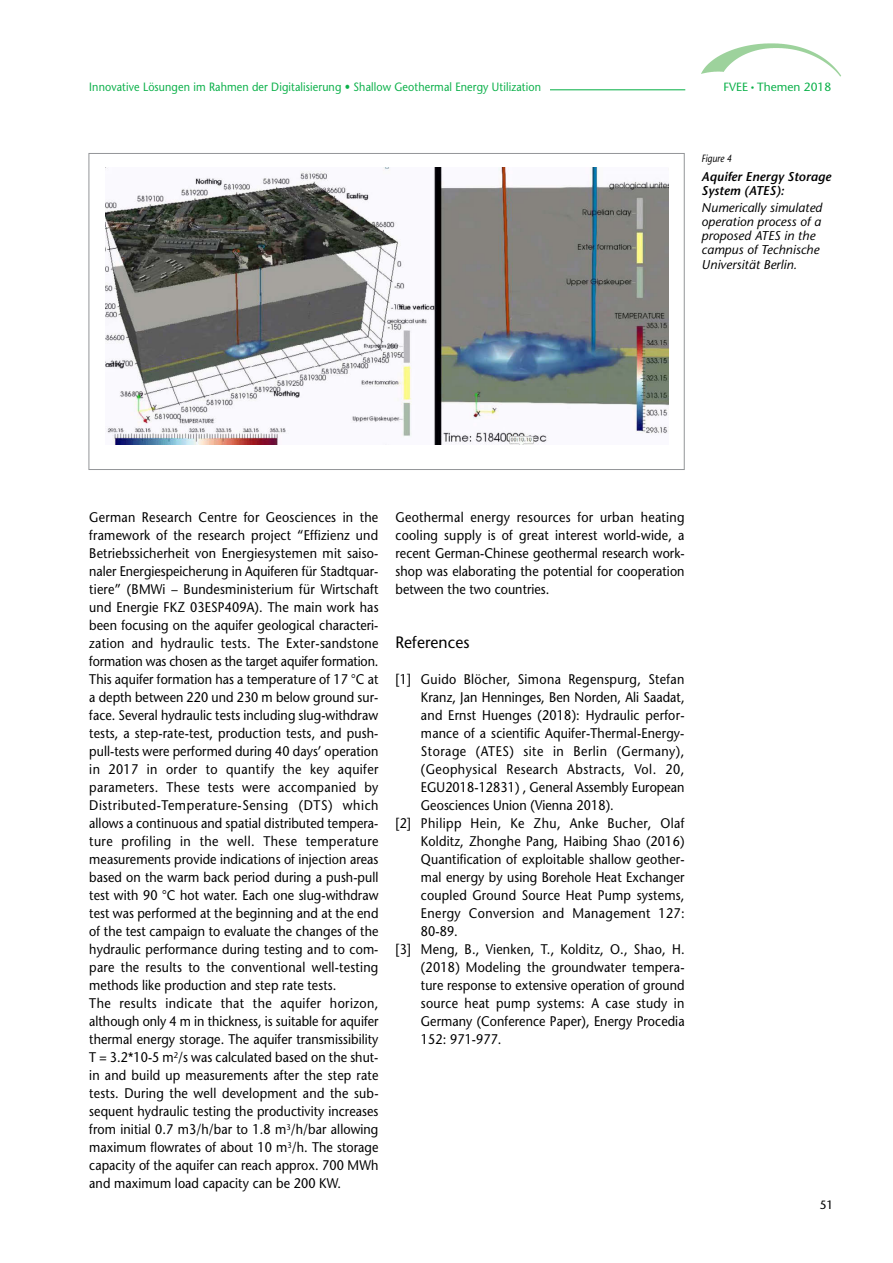
<style>
.page{position:relative;width:893px;height:1263px;background:#fff}
.page>*{position:absolute;margin:0;border:0;box-sizing:border-box;transform-origin:0 0}
.t1{font:16.5px "Stone Sans";letter-spacing:.005em;color:#000;scale:.95 1}
.t2{font:13.95px/18px "Stone Sans";letter-spacing:.005em;color:#000;scale:.9 1}
.t3{font:13.95px "Stone Sans";letter-spacing:.035em;color:#000;scale:.9 1}
.t4{font:13.95px "Stone Sans";letter-spacing:.025em;color:#000;scale:.9 1}
.t5{font:13.95px "Stone Sans";letter-spacing:.03em;color:#000;scale:.9 1}
.t6{font:italic 12.75px/14.2px "Stone Sans";letter-spacing:.005em;color:#000}
.t7{font:italic 600 12.75px/14.2px "Stone Sans";letter-spacing:.005em;color:#000}
.t8{font:12px "Stone Sans";letter-spacing:.01em;color:#0db14b;scale:.9 1}
.t9{font:12px "Stone Sans";color:#000}
.t10{font:11.85px "Stone Sans";color:#0db14b}
.t11{font:italic 10.5px "Stone Sans";letter-spacing:.005em;color:#000;scale:.85 1}
.s1{font-weight:700;font-size:6.9px}
</style>
<div class="page">
<img style="left:701px;top:43px;width:140px;height:34px">
<hr style="left:99px;top:89px;width:586px;height:1px;background:#0db14b">
<div style="left:85px;top:71px;width:465px;height:30px;background:#fff"></div>
<img style="left:106px;top:167px;width:562px;height:278px">
<p class="t8" style="left:89px;top:80px;width:503px">Innovative Lösungen im Rahmen der Digitalisierung • Shallow Geothermal Energy Utilization</p>
<p class="t10" style="left:723px;top:80px;width:109px">FVEE <span class="s1">•</span> Themen 2018</p>
<p class="t11" style="left:702px;top:153px;width:37px">Figure 4</p>
<p class="t7" style="left:702px;top:169px;width:131px">Aquifer Energy Storage<br>System (ATES):</p>
<p class="t6" style="left:702px;top:200px;width:122px">Numerically simulated operation process of a proposed ATES in the campus of Technische<br>Universität Berlin.</p>
<p class="t2" style="left:89px;top:508px;width:323px">German Research Centre for Geosciences in the framework of the research project “Effizienz und Betriebssicherheit von Energiesystemen mit saiso&shy;naler Energiespeicherung in Aquiferen für Stadtquar&shy;tiere” (BMWi – Bundesministerium für Wirtschaft und Energie FKZ 03ESP409A). The main work has been focusing on the aquifer geological characteri&shy;zation and hydraulic tests. The Exter-sandstone formation was chosen as the target aquifer formation.<br>This aquifer formation has a temperature of 17 °C at a depth between 220 und 230 m below ground sur&shy;face. Several hydraulic tests including slug-withdraw tests, a step-rate-test, production tests, and push&shy;pull-tests were performed during 40 days’ operation in 2017 in order to quantify the key aquifer parameters. These tests were accompanied by Distributed-Temperature-Sensing (DTS) which allows a continuous and spatial distributed tempera&shy;ture profiling in the well. These temperature measurements provide indications of injection areas based on the warm back period during a push-pull test with 90 °C hot water. Each one slug-withdraw test was performed at the beginning and at the end of the test campaign to evaluate the changes of the hydraulic performance during testing and to com&shy;pare the results to the conventional well-testing methods like production and step rate tests.<br>The results indicate that the aquifer horizon, although only 4 m in thickness, is suitable for aquifer thermal energy storage. The aquifer transmissibility T = 3.2*10-5 m<sup>2</sup>/s was calculated based on the shut&shy;in and build up measurements after the step rate tests. During the well development and the sub&shy;sequent hydraulic testing the productivity increases from initial 0.7 m3/h/bar to 1.8 m<sup>3</sup>/h/bar allowing maximum flowrates of about 10 m<sup>3</sup>/h. The storage capacity of the aquifer can reach approx. 700 MWh and maximum load capacity can be 200 KW.</p>
<p class="t2" style="left:395px;top:508px;width:323px;text-align:justify">Geothermal energy resources for urban heating cooling supply is of great interest world-wide, a recent German-Chinese geothermal research work&shy;shop was elaborating the potential for cooperation between the two countries.</p>
<p class="t1" style="left:395px;top:632px;width:80px">References</p>
<p class="t4" style="left:395px;top:671px;width:323px">[1] Guido Blöcher, Simona Regenspurg, Stefan</p>
<p class="t2" style="left:421px;top:688px;width:294px">Kranz, Jan Henninges, Ben Norden, Ali Saadat,</p>
<p class="t2" style="left:421px;top:706px;width:294px">and Ernst Huenges (2018): Hydraulic perfor-</p>
<p class="t2" style="left:421px;top:724px;width:294px">mance of a scientific Aquifer-Thermal-Energy-</p>
<p class="t3" style="left:421px;top:743px;width:294px">Storage (ATES) site in Berlin (Germany),</p>
<p class="t3" style="left:421px;top:761px;width:294px">(Geophysical Research Abstracts, Vol. 20,</p>
<p class="t2" style="left:421px;top:778px;width:294px">EGU2018-12831) , General Assembly European</p>
<p class="t2" style="left:421px;top:796px;width:216px">Geosciences Union (Vienna 2018).</p>
<p class="t3" style="left:395px;top:815px;width:323px">[2] Philipp Hein, Ke Zhu, Anke Bucher, Olaf</p>
<p class="t2" style="left:421px;top:832px;width:294px">Kolditz, Zhonghe Pang, Haibing Shao (2016)</p>
<p class="t2" style="left:421px;top:850px;width:294px">Quantification of exploitable shallow geother-</p>
<p class="t2" style="left:421px;top:868px;width:294px">mal energy by using Borehole Heat Exchanger</p>
<p class="t2" style="left:421px;top:886px;width:294px">coupled Ground Source Heat Pump systems,</p>
<p class="t5" style="left:421px;top:905px;width:295px">Energy Conversion and Management 127:</p>
<p class="t2" style="left:421px;top:922px;width:43px">80-89.</p>
<p class="t2" style="left:395px;top:940px;width:323px">[3] Meng, B., Vienken, T., Kolditz, O., Shao, H.</p>
<p class="t2" style="left:421px;top:958px;width:294px">(2018) Modeling the groundwater tempera-</p>
<p class="t2" style="left:421px;top:976px;width:294px">ture response to extensive operation of ground</p>
<p class="t2" style="left:421px;top:994px;width:294px">source heat pump systems: A case study in</p>
<p class="t2" style="left:421px;top:1012px;width:294px">Germany (Conference Paper), Energy Procedia</p>
<p class="t2" style="left:421px;top:1030px;width:91px">152: 971-977.</p>
<p class="t9" style="left:820px;top:1197px;width:15px">51</p>
</div>
